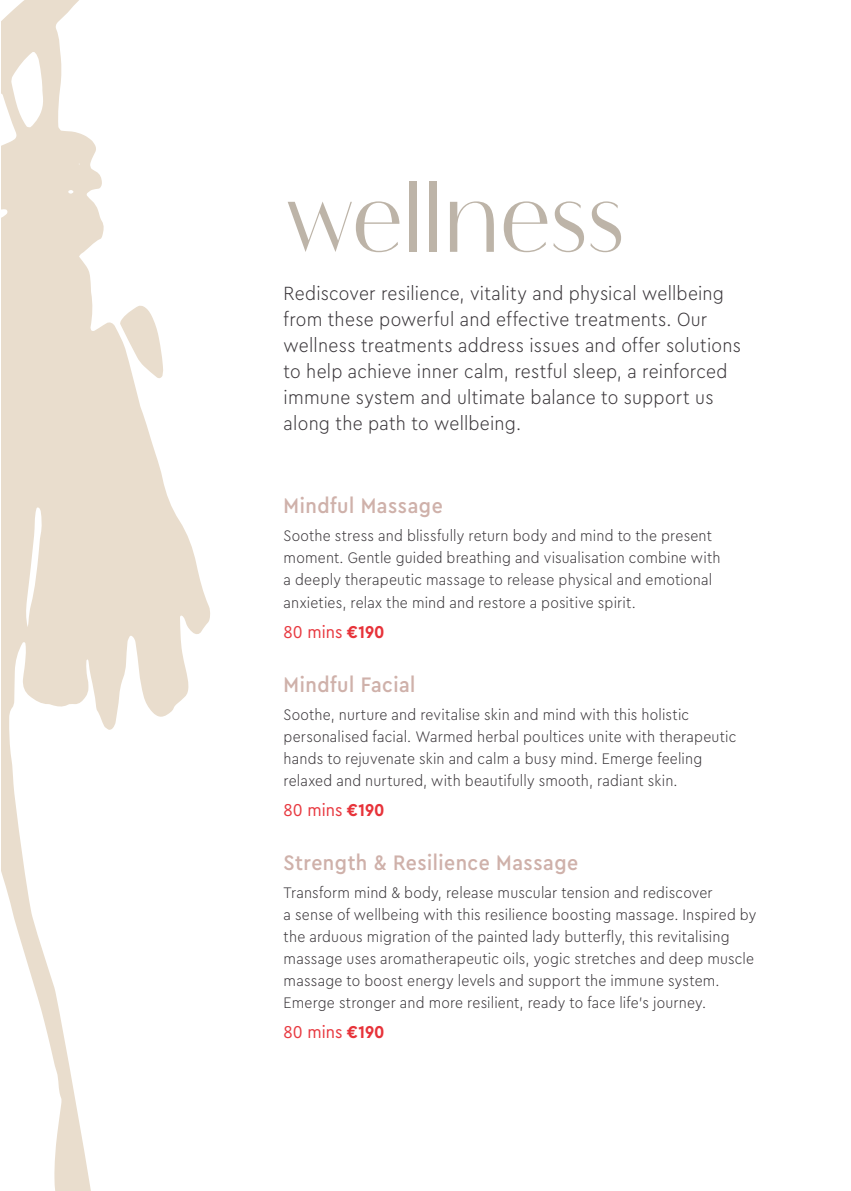
<style>
.page{position:relative;width:851px;height:1191px;background:#fff}
.page>*{position:absolute;margin:0;border:0;box-sizing:border-box;transform-origin:0 0}
.t1{font:100px "Flatline Sans";letter-spacing:-.02em;color:#bdb4a8}
.t2{font:500 22px "Cera Compact Pro";letter-spacing:.025em;color:#cfb1aa}
.t3{font:300 20px/26px "Cera Compact Pro";letter-spacing:.015em;color:#393539}
.t4{font:18px "Cera Compact Pro";letter-spacing:.005em;color:#e83a41}
.t5{font:300 16px/22px "Cera Compact Pro";letter-spacing:.01em;color:#393539}
.s1{font-weight:700;color:#e7333a}
</style>
<div class="page">
<svg style="left:1px;top:0;width:209px;height:1191px"></svg>
<svg style="left:120px;top:305px;width:43px;height:74px"></svg>
<h1 class="t1" style="left:283px;top:159px;width:343px">wellness</h1>
<p class="t3" style="left:283px;top:279px;width:458px">Rediscover resilience, vitality and physical wellbeing from these powerful and effective treatments. Our wellness treatments address issues and offer solutions to help achieve inner calm, restful sleep, a reinforced immune system and ultimate balance to support us along the path to wellbeing.</p>
<h2 class="t2" style="left:283px;top:491px;width:161px">Mindful Massage</h2>
<p class="t5" style="left:283px;top:524px;width:438px">Soothe stress and blissfully return body and mind to the present moment. Gentle guided breathing and visualisation combine with a deeply therapeutic massage to release physical and emotional anxieties, relax the mind and restore a positive spirit.</p>
<p class="t4" style="left:283px;top:619px;width:102px">80 mins <span class="s1">€190</span></p>
<h2 class="t2" style="left:283px;top:669px;width:133px">Mindful Facial</h2>
<p class="t5" style="left:283px;top:702px;width:454px">Soothe, nurture and revitalise skin and mind with this holistic personalised facial. Warmed herbal poultices unite with therapeutic hands to rejuvenate skin and calm a busy mind. Emerge feeling relaxed and nurtured, with beautifully smooth, radiant skin.</p>
<p class="t4" style="left:283px;top:797px;width:102px">80 mins <span class="s1">€190</span></p>
<h2 class="t2" style="left:283px;top:847px;width:296px">Strength &amp; Resilience Massage</h2>
<p class="t5" style="left:283px;top:880px;width:474px">Transform mind &amp; body, release muscular tension and rediscover<br>a sense of wellbeing with this resilience boosting massage. Inspired by the arduous migration of the painted lady butterfly, this revitalising massage uses aromatherapeutic oils, yogic stretches and deep muscle massage to boost energy levels and support the immune system.<br>Emerge stronger and more resilient, ready to face life’s journey.</p>
<p class="t4" style="left:283px;top:1019px;width:102px">80 mins <span class="s1">€190</span></p>
</div>
